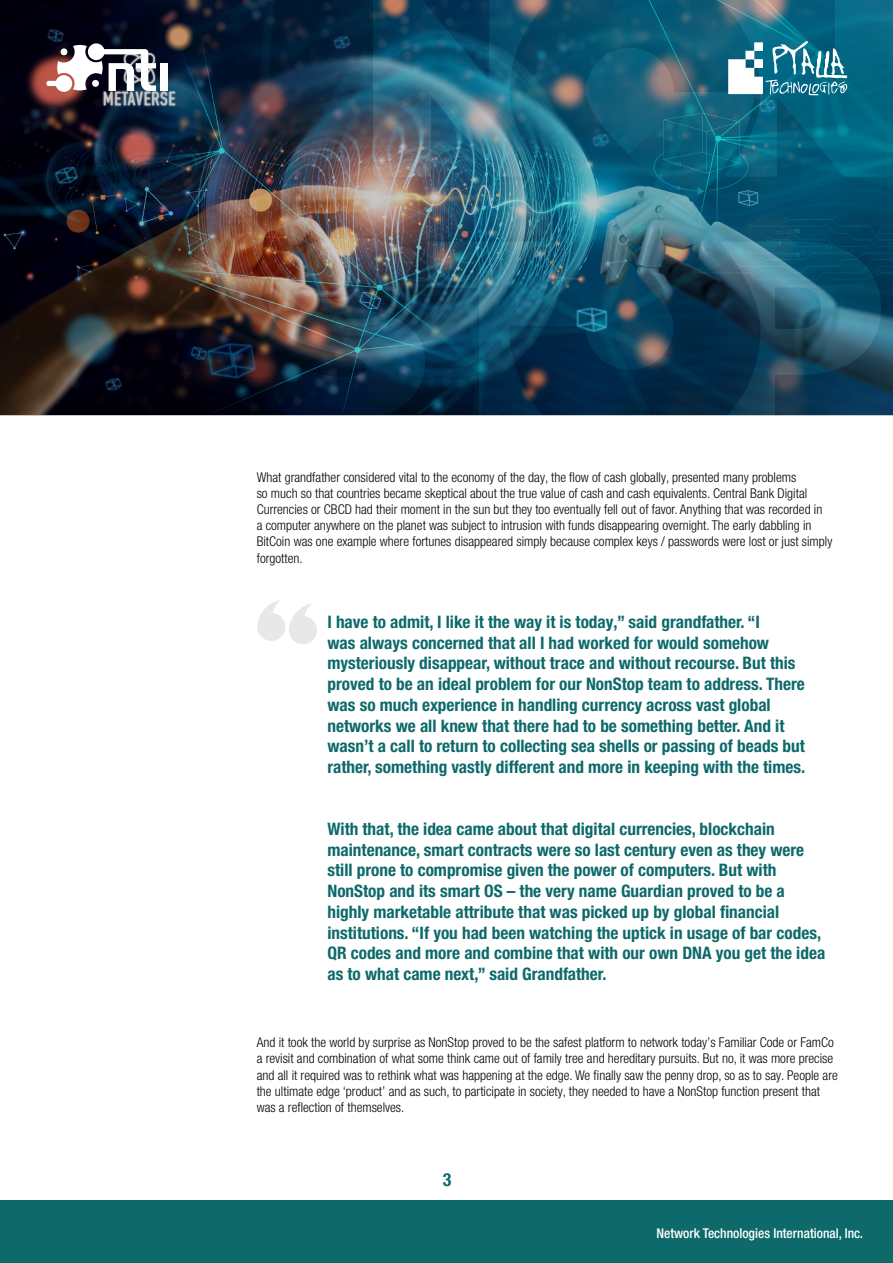
<style>
.page{position:relative;width:893px;height:1263px;background:#fff}
.page>*{position:absolute;margin:0;border:0;box-sizing:border-box;transform-origin:0 0}
.t1{font:700 condensed 18px "Helvetica Neue LT Pro";color:#0d696a}
.t2{font:700 condensed 17.25px/20.7px "Helvetica Neue LT Pro";color:#0d696a}
.text{font:300 condensed 13.5px/16.2px "Helvetica Neue LT Pro";color:#040503}
.t3{font:500 condensed 13.5px "Helvetica Neue LT Pro";color:#fff}
</style>
<div class="page">
<div style="left:0;top:1200px;width:893px;height:63px;background:#0d696a"></div>
<svg style="left:257px;top:600px;width:60px;height:44px"></svg>
<img style="left:0;top:0;width:266px;height:416px">
<img style="left:266px;top:0;width:627px;height:416px">
<div style="left:160px;top:63px;width:7px;height:28px;background:#fff"></div>
<svg style="left:37px;top:40px;width:125px;height:65px"></svg>
<p class="text" style="left:257px;top:469px;width:577px">What grandfather considered vital to the economy of the day, the flow of cash globally, presented many problems<br>so much so that countries became skeptical about the true value of cash and cash equivalents. Central Bank Digital Currencies or CBCD had their moment in the sun but they too eventually fell out of favor. Anything that was recorded in<br>a computer anywhere on the planet was subject to intrusion with funds disappearing overnight. The early dabbling in BitCoin was one example where fortunes disappeared simply because complex keys / passwords were lost or just simply forgotten.</p>
<p class="t2" style="left:327px;top:612px;width:479px">I have to admit, I like it the way it is today,” said grandfather. “I<br>was always concerned that all I had worked for would somehow mysteriously disappear, without trace and without recourse. But this proved to be an ideal problem for our NonStop team to address. There was so much experience in handling currency across vast global networks we all knew that there had to be something better. And it wasn’t a call to return to collecting sea shells or passing of beads but rather, something vastly different and more in keeping with the times.</p>
<p class="t2" style="left:327px;top:819px;width:499px">With that, the idea came about that digital currencies, blockchain maintenance, smart contracts were so last century even as they were still prone to compromise given the power of computers. But with NonStop and its smart OS – the very name Guardian proved to be a highly marketable attribute that was picked up by global financial institutions. “If you had been watching the uptick in usage of bar codes, QR codes and more and combine that with our own DNA you get the idea as to what came next,” said Grandfather.</p>
<p class="text" style="left:257px;top:1034px;width:583px">And it took the world by surprise as NonStop proved to be the safest platform to network today’s Familiar Code or FamCo a revisit and combination of what some think came out of family tree and hereditary pursuits. But no, it was more precise and all it required was to rethink what was happening at the edge. We finally saw the penny drop, so as to say. People are the ultimate edge ‘product’ and as such, to participate in society, they needed to have a NonStop function present that was a reflection of themselves.</p>
<h1 class="t1" style="left:443px;top:1169px;width:10px">3</h1>
<p class="t3" style="left:656px;top:1225px;width:208px">Network Technologies International, Inc.</p>
</div>
